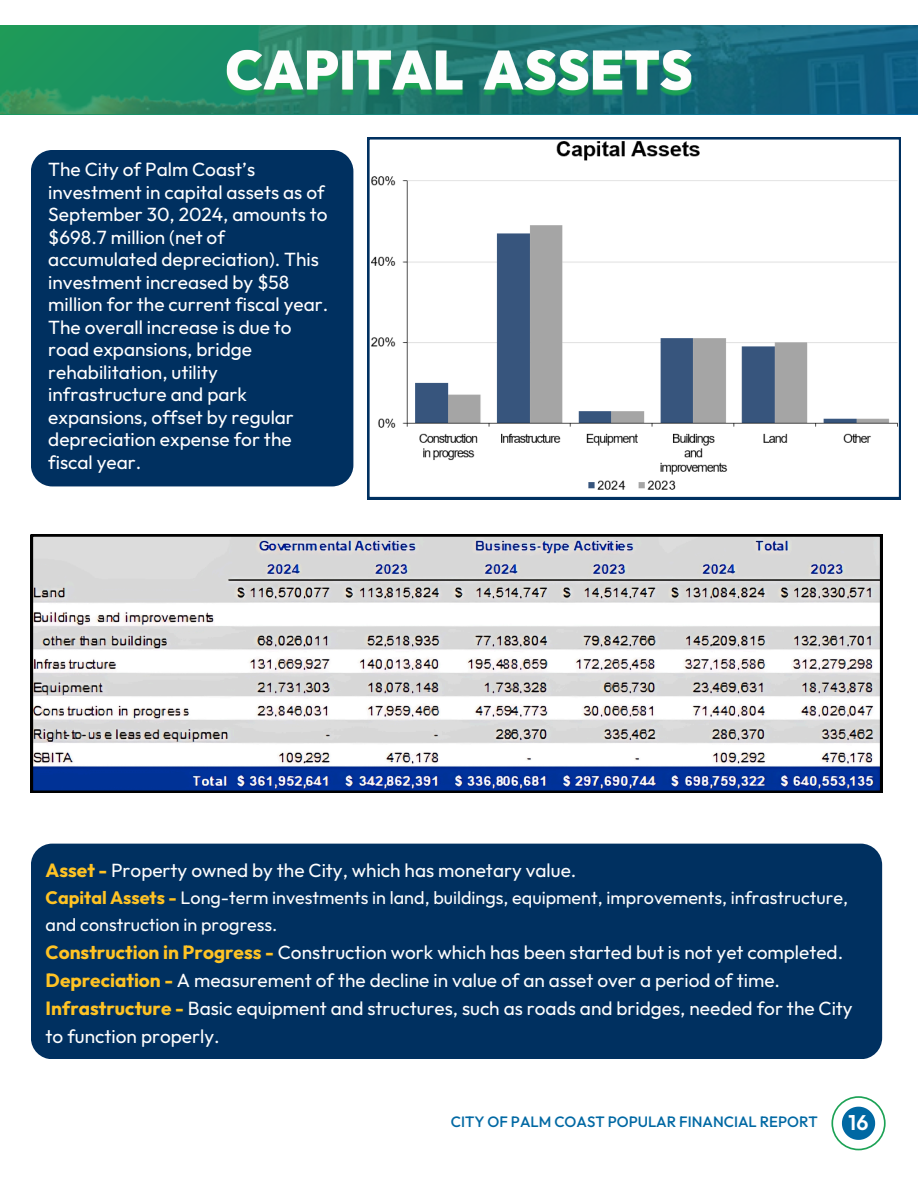
<style>
.page{position:relative;width:918px;height:1188px;background:#fff}
.page>*{position:absolute;margin:0;border:0;box-sizing:border-box;transform-origin:0 0}
.t1{font:600 21.15px "Outfit";color:#fff}
.t2{font:19.05px/22.5px "Outfit";color:#fff}
.t3{font:19.05px/28.2px "Outfit";color:#fdfdfd}
.t4{font:18px/27px "Outfit";color:#fdfdfd}
.t5{font:500 15px "Outfit";color:#0068a3}
.s1{font-weight:700;color:#ffc324}
</style>
<div class="page">
<svg style="left:831px;top:1096px;width:54px;height:54px"></svg>
<img style="left:0;top:25px;width:917px;height:89px">
<div style="left:31px;top:150px;width:322px;height:336px;background:#003060"></div>
<div style="left:31px;top:844px;width:851px;height:215px;background:#003060;border-radius:21px"></div>
<img style="left:31px;top:535px;width:851px;height:258px">
<svg style="left:367px;top:137px;width:534px;height:362px"></svg>
<img style="left:223px;top:35px;width:474px;height:69px">
<p class="t2" style="left:48px;top:158px;width:282px">The City of Palm Coast’s investment in capital assets as of<br>September 30, 2024, amounts to $698.7 million (net of accumulated depreciation). This investment increased by $58 million for the current fiscal year.</p>
<p class="t2" style="left:48px;top:315px;width:247px">The overall increase is due to road expansions, bridge rehabilitation, utility infrastructure and park expansions, offset by regular depreciation expense for the fiscal year.</p>
<p class="t3" style="left:46px;top:856px;width:532px"><span class="s1">Asset -</span> Property owned by the City, which has monetary value.</p>
<p class="t4" style="left:46px;top:884px;width:804px"><span class="s1">Capital Assets -</span> Long-term investments in land, buildings, equipment, improvements, infrastructure, and construction in progress.</p>
<p class="t3" style="left:46px;top:938px;width:799px"><span class="s1">Construction in Progress -</span> Construction work which has been started but is not yet completed.</p>
<p class="t3" style="left:46px;top:966px;width:736px"><span class="s1">Depreciation -</span> A measurement of the decline in value of an asset over a period of time.</p>
<p class="t3" style="left:46px;top:994px;width:809px"><span class="s1">Infrastructure -</span> Basic equipment and structures, such as roads and bridges, needed for the City to function properly.</p>
<p class="t5" style="left:451px;top:1112px;width:368px">CITY OF PALM COAST POPULAR FINANCIAL REPORT</p>
<p class="t1" style="left:849px;top:1109px;width:21px">16</p>
</div>
